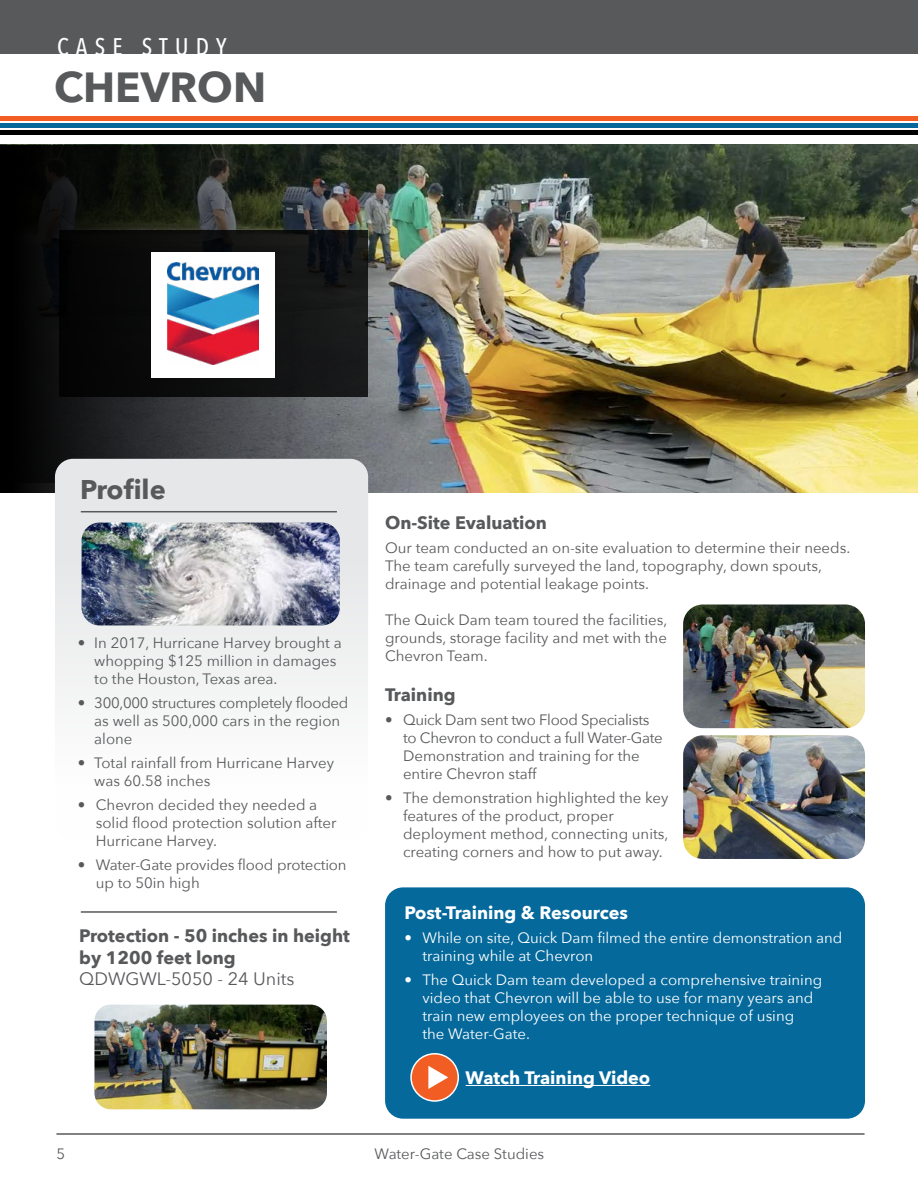
<style>
.page{position:relative;width:918px;height:1188px;background:#fff}
.page>*{position:absolute;margin:0;border:0;box-sizing:border-box;transform-origin:0 0}
.t1{font:700 42px "Avenir Next";color:#58595b}
.t2{font:700 27px "Avenir Next";letter-spacing:-.01em;color:#58595b}
.t3{font:500 24px "Avenir Next Condensed";letter-spacing:.3em;color:#fff}
.t4{font:700 18px/21.6px "Avenir Next";color:#58595b}
.t5{font:700 18px "Avenir Next";color:#fff}
.t6{font:18px "Avenir Next";color:#58595b}
.t7{font:15px/18px "Avenir Next";color:#58595b}
.t8{font:15px/18px "Avenir Next";color:#fff}
.t9{font:15px/18px "Avenir Next";letter-spacing:-.02em;color:#58595b}
</style>
<div class="page">
<div style="left:385px;top:887px;width:480px;height:232px;background:#05699c;border-radius:18px"></div>
<img style="left:138px;top:144px;width:780px;height:348px">
<img style="left:0;top:145px;width:473px;height:347px">
<div style="left:55px;top:459px;width:313px;height:382px;background:linear-gradient(to right,#f2f3f3,#f3f3f4);border-radius:18px"></div>
<hr style="left:81px;top:511px;width:256px;height:1px;background:#58595b">
<hr style="left:81px;top:911px;width:256px;height:2px;background:#58595b">
<div style="left:59px;top:231px;width:308px;height:166px;background:linear-gradient(to right,#040303,#191a1b)"></div>
<div style="left:151px;top:253px;width:124px;height:125px;background:#fff"></div>
<img style="left:167px;top:263px;width:92px;height:101px">
<img style="left:82px;top:523px;width:258px;height:102px">
<div style="left:411px;top:1054px;width:47px;height:47px;background:#f15d22;border-radius:50%"></div>
<div style="left:410px;top:1053px;width:49px;height:49px;border:2px solid #fff;border-radius:50%"></div>
<svg style="left:428px;top:1066px;width:20px;height:23px"></svg>
<hr style="left:466px;top:1085px;width:184px;height:1px;background:#fff">
<img style="left:683px;top:604px;width:182px;height:124px">
<img style="left:683px;top:735px;width:182px;height:124px">
<img style="left:94px;top:1005px;width:233px;height:104px">
<div style="left:0;top:0;width:918px;height:54px;background:#58595b"></div>
<hr style="left:56px;top:1133px;width:809px;height:2px;background:#58595b">
<div style="left:0;top:116px;width:918px;height:5px;background:#f15d22"></div>
<div style="left:0;top:123px;width:918px;height:5px;background:#05699c"></div>
<div style="left:0;top:130px;width:918px;height:5px;background:#000"></div>
<h3 class="t3" style="left:57px;top:32px;width:171px">CASE STUDY</h3>
<h1 class="t1" style="left:54px;top:51px;width:214px">CHEVRON</h1>
<h2 class="t2" style="left:80px;top:467px;width:87px">Profile</h2>
<p class="t7" style="left:94px;top:633px;width:249px;text-indent:-16px">• In 2017, Hurricane Harvey brought a whopping $125 million in damages to the Houston, Texas area.</p>
<p class="t9" style="left:94px;top:693px;width:256px;text-indent:-16px">• 300,000 structures completely flooded as well as 500,000 cars in the region alone</p>
<p class="t7" style="left:94px;top:753px;width:241px;text-indent:-16px">• Total rainfall from Hurricane Harvey was 60.58 inches</p>
<p class="t7" style="left:96px;top:795px;width:242px;text-indent:-18px">• Chevron decided they needed a solid flood protection solution after<br>Hurricane Harvey.</p>
<p class="t7" style="left:96px;top:855px;width:252px;text-indent:-18px">• Water-Gate provides flood protection up to 50in high</p>
<p class="t4" style="left:79px;top:925px;width:272px">Protection - 50 inches in height by 1200 feet long</p>
<p class="t6" style="left:79px;top:964px;width:217px">QDWGWL-5050 - 24 Units</p>
<p class="t4" style="left:385px;top:512px;width:163px">On-Site Evaluation</p>
<p class="t7" style="left:385px;top:538px;width:467px">Our team conducted an on-site evaluation to determine their needs.<br>The team carefully surveyed the land, topography, down spouts, drainage and potential leakage points.</p>
<p class="t7" style="left:385px;top:610px;width:284px;text-align:justify">The Quick Dam team toured the facilities, grounds, storage facility and met with the Chevron Team.</p>
<p class="t4" style="left:385px;top:683px;width:72px">Training</p>
<p class="t9" style="left:403px;top:710px;width:261px;text-indent:-18px">• Quick Dam sent two Flood Specialists to Chevron to conduct a full Water-Gate Demonstration and training for the entire Chevron staff</p>
<p class="t7" style="left:403px;top:788px;width:267px;text-indent:-18px">• The demonstration highlighted the key features of the product, proper deployment method, connecting units, creating corners and how to put away.</p>
<p class="t5" style="left:404px;top:897px;width:225px">Post-Training &amp; Resources</p>
<p class="t8" style="left:422px;top:928px;width:421px;text-indent:-18px">• While on site, Quick Dam filmed the entire demonstration and training while at Chevron</p>
<p class="t8" style="left:422px;top:970px;width:401px;text-indent:-18px">• The Quick Dam team developed a comprehensive training video that Chevron will be able to use for many years and train new employees on the proper technique of using<br>the Water-Gate.</p>
<p class="t5" style="left:466px;top:1062px;width:186px">Watch Training Video</p>
<p class="t7" style="left:56px;top:1144px;width:10px">5</p>
<p class="t7" style="left:375px;top:1144px;width:171px">Water-Gate Case Studies</p>
</div>
